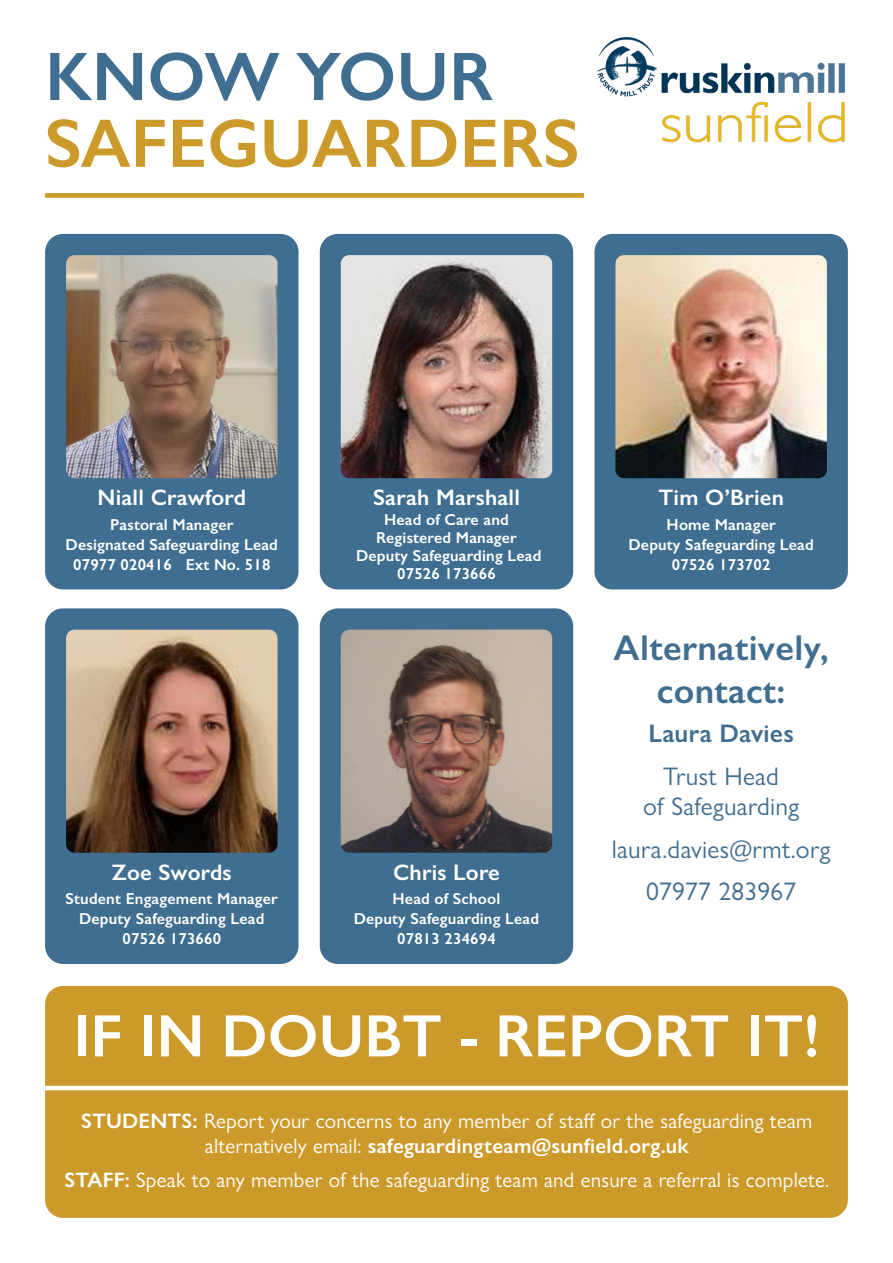
<style>
.page{position:relative;width:893px;height:1263px;background:#fff}
.page>*{position:absolute;margin:0;border:0;box-sizing:border-box;transform-origin:0 0}
.t1{font:600 69px "Gill Sans";color:#cc9a2a}
.t2{font:600 69px "Gill Sans";color:#406e90}
.t3{font:600 60px "Gill Sans";color:#fff}
.t4{font:600 36px/43.2px "Gill Sans";letter-spacing:.01em;color:#406e90;text-align:center}
.t5{font:25.5px/30px "Gill Sans Nova";letter-spacing:.01em;color:#406e90;text-align:center}
.t6{font:600 25.5px "Gill Sans Nova";letter-spacing:.01em;color:#406e90}
.t7{font:600 22.5px "Gill Sans";letter-spacing:.01em;color:#fff}
.t8{font:21px "Gill Sans Nova";letter-spacing:.01em;color:#fff}
.t9{font:600 21px "Gill Sans Nova";letter-spacing:.01em;color:#fff}
.t10{font:600 15.9px/20.1px "Gill Sans";letter-spacing:.01em;color:#fff;text-align:center}
.s1{font-weight:600}
.s2{font-weight:400}
</style>
<div class="page">
<div style="left:45px;top:234px;width:253px;height:355px;background:#406e90;border-radius:18px"></div>
<div style="left:45px;top:608px;width:253px;height:356px;background:#406e90;border-radius:18px"></div>
<div style="left:320px;top:234px;width:253px;height:355px;background:#406e90;border-radius:18px"></div>
<div style="left:320px;top:608px;width:253px;height:356px;background:#406e90;border-radius:18px"></div>
<div style="left:594px;top:234px;width:254px;height:355px;background:#406e90;border-radius:18px"></div>
<img style="left:66px;top:255px;width:212px;height:223px">
<img style="left:66px;top:630px;width:212px;height:223px">
<img style="left:341px;top:255px;width:211px;height:223px">
<img style="left:341px;top:630px;width:211px;height:223px">
<img style="left:615px;top:255px;width:212px;height:223px">
<div style="left:45px;top:986px;width:803px;height:232px;background:#cc9a2a;border-radius:18px"></div>
<img style="left:597px;top:36px;width:248px;height:106px">
<hr style="left:40px;top:1086px;width:819px;height:4px;background:#fff">
<div style="left:45px;top:193px;width:539px;height:5px;background:#cc9a2a"></div>
<p class="t2" style="left:45px;top:35px;width:450px">KNOW YOUR</p>
<p class="t1" style="left:45px;top:102px;width:536px">SAFEGUARDERS</p>
<p class="t7" style="left:97px;top:484px;width:150px">Niall Crawford</p>
<p class="t10" style="left:110px;top:514px;width:125px">Pastoral Manager</p>
<p class="t10" style="left:66px;top:534px;width:214px">Designated Safeguarding Lead</p>
<p class="t10" style="left:73px;top:554px;width:199px">07977 020416 Ext No. 518</p>
<p class="t7" style="left:112px;top:859px;width:121px">Zoe Swords</p>
<p class="t10" style="left:66px;top:889px;width:214px">Student Engagement Manager<br>Deputy Safeguarding Lead</p>
<p class="t10" style="left:123px;top:929px;width:100px">07526 173660</p>
<p class="t7" style="left:373px;top:484px;width:148px">Sarah Marshall</p>
<p class="t10" style="left:356px;top:511px;width:187px;line-height:18px">Head of Care and<br>Registered Manager<br>Deputy Safeguarding Lead</p>
<p class="t10" style="left:397px;top:564px;width:100px">07526 173666</p>
<p class="t7" style="left:393px;top:859px;width:108px">Chris Lore</p>
<p class="t10" style="left:354px;top:889px;width:187px">Head of School<br>Deputy Safeguarding Lead</p>
<p class="t10" style="left:397px;top:929px;width:100px">07813 234694</p>
<p class="t7" style="left:658px;top:484px;width:127px">Tim O’Brien</p>
<p class="t10" style="left:628px;top:514px;width:187px">Home Manager<br>Deputy Safeguarding Lead</p>
<p class="t10" style="left:672px;top:554px;width:100px">07526 173702</p>
<p class="t4" style="left:614px;top:626px;width:217px">Alternatively, contact:</p>
<p class="t6" style="left:648px;top:717px;width:147px">Laura Davies</p>
<p class="t5" style="left:643px;top:761px;width:158px">Trust Head<br>of Safeguarding</p>
<p class="t5" style="left:612px;top:833px;width:220px">laura.davies@rmt.org</p>
<p class="t5" style="left:646px;top:876px;width:152px">07977 283967</p>
<p class="t3" style="left:73px;top:1000px;width:748px">IF IN DOUBT - REPORT IT!</p>
<p class="t8" style="left:81px;top:1108px;width:733px"><span class="s1">STUDENTS:</span> Report your concerns to any member of staff or the safeguarding team</p>
<p class="t9" style="left:205px;top:1133px;width:485px"><span class="s2">alternatively email:</span> safeguardingteam@sunfield.org.uk</p>
<p class="t8" style="left:64px;top:1166px;width:766px"><span class="s1">STAFF:</span> Speak to any member of the safeguarding team and ensure a referral is complete.</p>
</div>
